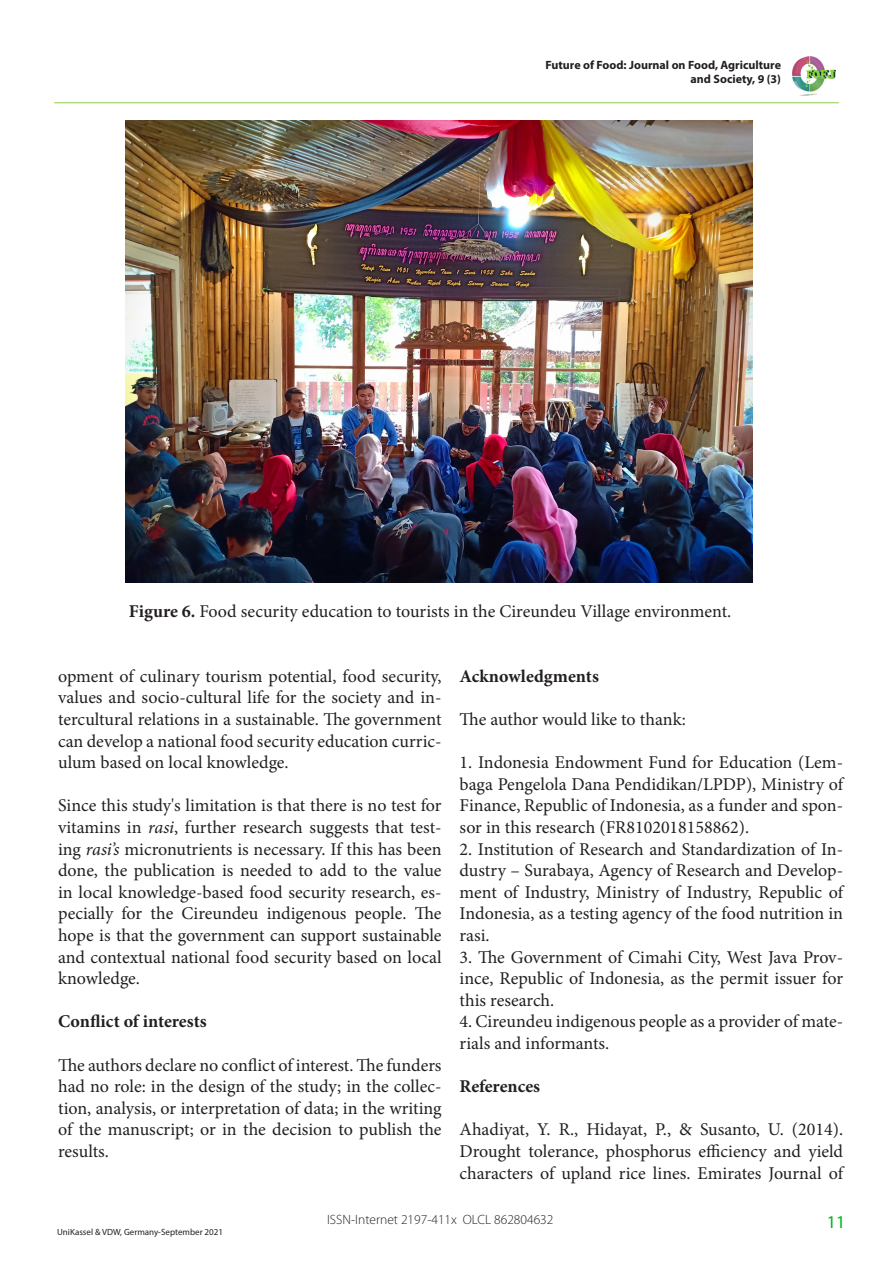
<style>
.page{position:relative;width:893px;height:1263px;background:#fff}
.page>*{position:absolute;margin:0;border:0;box-sizing:border-box;transform-origin:0 0}
.t1{font:18px/21.6px "Minion Pro";color:#231f20;text-align:justify}
.t2{font:700 18px "Minion Pro";color:#231f20}
.t3{font:18px "Myriad Pro";color:#00b51a}
.t4{font:300 13.5px "Myriad Pro";color:#231f20}
.t5{font:700 12px/14.4px "Myriad Pro";color:#231f20;text-align:right}
.t6{font:9px "Myriad Pro";color:#231f20}
.s1{font-weight:700}
.s2{font-style:italic}
</style>
<div class="page">
<hr style="left:55px;top:102px;width:783px;height:1px;background:#92d050">
<img style="left:792px;top:56px;width:44px;height:39px">
<img style="left:126px;top:120px;width:626px;height:463px">
<p class="t5" style="left:545px;top:57px;width:237px">Future of Food: Journal on Food, Agriculture and Society, 9 (3)</p>
<p class="t1" style="left:129px;top:600px;width:604px"><span class="s1">Figure 6.</span> Food security education to tourists in the Cireundeu Village environment.</p>
<p class="t1" style="left:58px;top:665px;width:385px">opment of culinary tourism potential, food security, values and socio-cultural life for the society and in&shy;tercultural relations in a sustainable. The government can develop a national food security education curric&shy;ulum based on local knowledge.</p>
<p class="t1" style="left:58px;top:795px;width:385px">Since this study's limitation is that there is no test for vitamins in <span class="s2">rasi</span>, further research suggests that test&shy;ing <span class="s2">rasi’s</span> micronutrients is necessary. If this has been done, the publication is needed to add to the value in local knowledge-based food security research, es&shy;pecially for the Cireundeu indigenous people. The hope is that the government can support sustainable and contextual national food security based on local knowledge.</p>
<p class="t2" style="left:58px;top:1009px;width:150px">Conflict of interests</p>
<p class="t1" style="left:58px;top:1054px;width:385px">The authors declare no conflict of interest. The funders had no role: in the design of the study; in the collec&shy;tion, analysis, or interpretation of data; in the writing of the manuscript; or in the decision to publish the results.</p>
<p class="t2" style="left:460px;top:663px;width:141px">Acknowledgments</p>
<p class="t1" style="left:460px;top:708px;width:228px">The author would like to thank:</p>
<p class="t1" style="left:460px;top:752px;width:385px">1. Indonesia Endowment Fund for Education (Lem&shy;baga Pengelola Dana Pendidikan/LPDP), Ministry of Finance, Republic of Indonesia, as a funder and spon&shy;sor in this research (FR8102018158862).</p>
<p class="t1" style="left:460px;top:838px;width:385px">2. Institution of Research and Standardization of In&shy;dustry – Surabaya, Agency of Research and Develop&shy;ment of Industry, Ministry of Industry, Republic of Indonesia, as a testing agency of the food nutrition in rasi.</p>
<p class="t1" style="left:460px;top:946px;width:385px">3. The Government of Cimahi City, West Java Prov&shy;ince, Republic of Indonesia, as the permit issuer for this research.</p>
<p class="t1" style="left:460px;top:1011px;width:385px">4. Cireundeu indigenous people as a provider of mate&shy;rials and informants.</p>
<p class="t2" style="left:460px;top:1074px;width:82px">References</p>
<p class="t1" style="left:460px;top:1119px;width:385px">Ahadiyat, Y. R., Hidayat, P., &amp; Susanto, U. (2014).<br>Drought tolerance, phosphorus efficiency and yield characters of upland rice lines. Emirates Journal of</p>
<p class="t6" style="left:57px;top:1226px;width:167px">UniKassel &amp; VDW, Germany-September 2021</p>
<p class="t4" style="left:327px;top:1212px;width:228px">ISSN-Internet 2197-411x OLCL 862804632</p>
<p class="t3" style="left:827px;top:1211px;width:20px">11</p>
</div>
